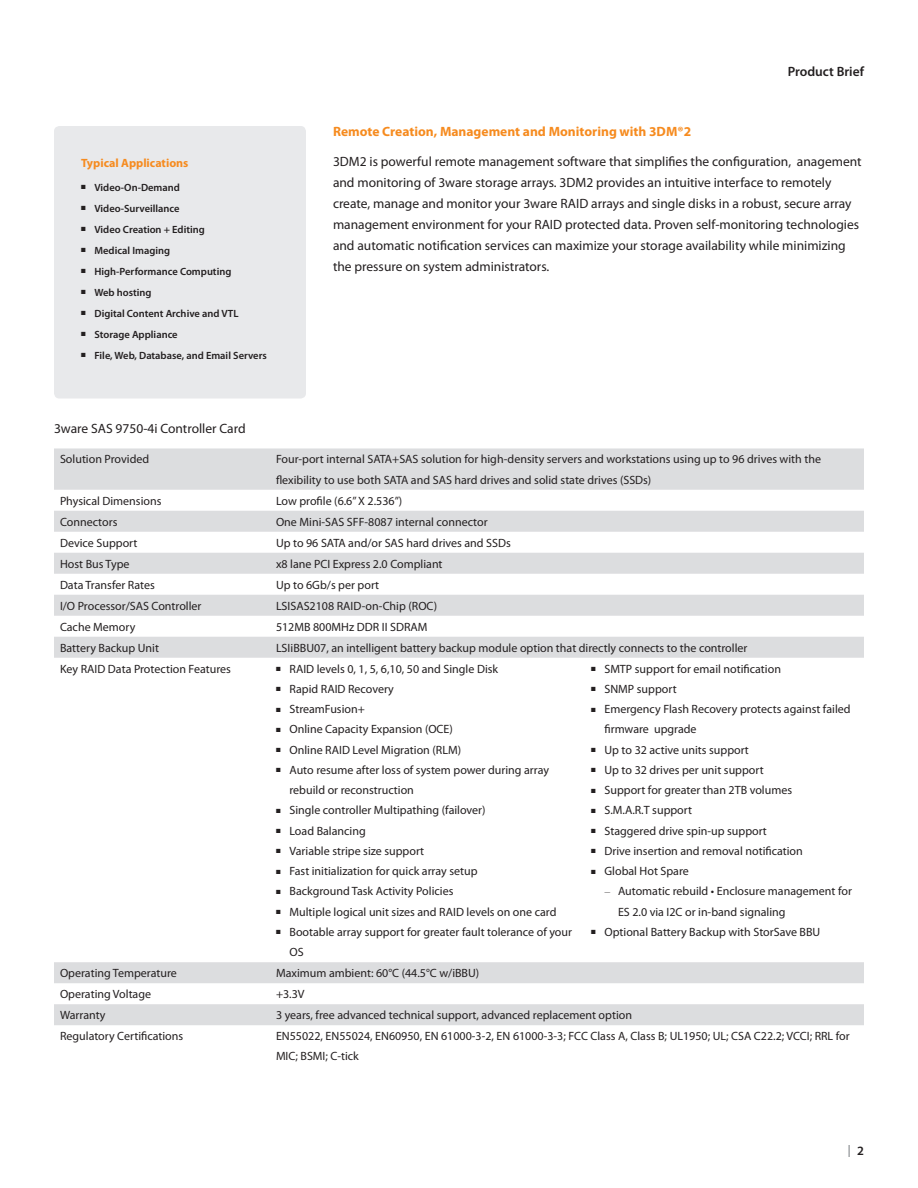
<style>
.page{position:relative;width:918px;height:1188px;background:#fff}
.page>*{position:absolute;margin:0;border:0;box-sizing:border-box;transform-origin:0 0}
.Body_Text_9_14_Reg{font:13.5px/21px "Myriad Pro";color:#231f20}
.Subhead_9_14_Bold_Or{font:700 13.5px "Myriad Pro";color:#f68b1f}
.t1{font:600 13.5px "Myriad Pro";color:#231f20}
.Chart_Body_Text_8_13{font:12px/20.2px "Myriad Pro";color:#231f20}
.Subhead_8_10_Bold{font:700 12px "Myriad Pro";color:#f68b1f}
.Page_Numbers_8_5_Sem{font:12px "Myriad Pro";color:#64696d}
.t2{font:600 10.5px "Myriad Pro";color:#231f20}
.s1{font-size:6px}
.s2{font-weight:600;font-size:12.75px;color:#231f20}
</style>
<div class="page">
<div style="left:54px;top:126px;width:252px;height:273px;background:#e8e9eb;border-radius:5px"></div>
<svg style="left:54px;top:448px;width:810px;height:577px"></svg>
<p class="Subhead_8_10_Bold" style="left:81px;top:155px;width:109px">Typical Applications</p>
<p class="t2" style="left:81px;top:181px;width:100px">■ Video-On-Demand</p>
<p class="t2" style="left:81px;top:202px;width:100px">■ Video-Surveillance</p>
<p class="t2" style="left:81px;top:223px;width:125px">■ Video Creation + Editing</p>
<p class="t2" style="left:81px;top:244px;width:91px">■ Medical Imaging</p>
<p class="t2" style="left:81px;top:265px;width:152px">■ High-Performance Computing</p>
<p class="t2" style="left:81px;top:286px;width:72px">■ Web hosting</p>
<p class="t2" style="left:81px;top:307px;width:159px">■ Digital Content Archive and VTL</p>
<p class="t2" style="left:81px;top:328px;width:98px">■ Storage Appliance</p>
<p class="t2" style="left:81px;top:349px;width:187px">■ File, Web, Database, and Email Servers</p>
<p class="t1" style="left:788px;top:63px;width:78px">Product Brief</p>
<p class="Subhead_9_14_Bold_Or" style="left:333px;top:123px;width:360px">Remote Creation, Management and Monitoring with 3DM®2</p>
<p class="Body_Text_9_14_Reg" style="left:333px;top:151px;width:530px">3DM2 is powerful remote management software that simplifies the configuration, anagement and monitoring of 3ware storage arrays. 3DM2 provides an intuitive interface to remotely create, manage and monitor your 3ware RAID arrays and single disks in a robust, secure array management environment for your RAID protected data. Proven self-monitoring technologies and automatic notification services can maximize your storage availability while minimizing the pressure on system administrators.</p>
<p class="Body_Text_9_14_Reg" style="left:54px;top:418px;width:193px">3ware SAS 9750-4i Controller Card</p>
<p class="Chart_Body_Text_8_13" style="left:60px;top:449px;width:91px">Solution Provided</p>
<p class="Chart_Body_Text_8_13" style="left:276px;top:449px;width:547px">Four-port internal SATA+SAS solution for high-density servers and workstations using up to 96 drives with the flexibility to use both SATA and SAS hard drives and solid state drives (SSDs)</p>
<p class="Chart_Body_Text_8_13" style="left:60px;top:490px;width:103px">Physical Dimensions</p>
<p class="Chart_Body_Text_8_13" style="left:276px;top:490px;width:128px">Low profile (6.6” X 2.536”)</p>
<p class="Chart_Body_Text_8_13" style="left:60px;top:511px;width:59px">Connectors</p>
<p class="Chart_Body_Text_8_13" style="left:276px;top:511px;width:213px">One Mini-SAS SFF-8087 internal connector</p>
<p class="Chart_Body_Text_8_13" style="left:60px;top:532px;width:79px">Device Support</p>
<p class="Chart_Body_Text_8_13" style="left:276px;top:532px;width:236px">Up to 96 SATA and/or SAS hard drives and SSDs</p>
<p class="Chart_Body_Text_8_13" style="left:60px;top:553px;width:71px">Host Bus Type</p>
<p class="Chart_Body_Text_8_13" style="left:276px;top:553px;width:168px">x8 lane PCI Express 2.0 Compliant</p>
<p class="Chart_Body_Text_8_13" style="left:60px;top:574px;width:96px">Data Transfer Rates</p>
<p class="Chart_Body_Text_8_13" style="left:276px;top:574px;width:105px">Up to 6Gb/s per port</p>
<p class="Chart_Body_Text_8_13" style="left:60px;top:595px;width:143px">I/O Processor/SAS Controller</p>
<p class="Chart_Body_Text_8_13" style="left:276px;top:595px;width:163px">LSISAS2108 RAID-on-Chip (ROC)</p>
<p class="Chart_Body_Text_8_13" style="left:60px;top:616px;width:77px">Cache Memory</p>
<p class="Chart_Body_Text_8_13" style="left:276px;top:616px;width:153px">512MB 800MHz DDR II SDRAM</p>
<p class="Chart_Body_Text_8_13" style="left:60px;top:637px;width:101px">Battery Backup Unit</p>
<p class="Chart_Body_Text_8_13" style="left:276px;top:637px;width:473px">LSIiBBU07, an intelligent battery backup module option that directly connects to the controller</p>
<p class="Chart_Body_Text_8_13" style="left:60px;top:658px;width:172px">Key RAID Data Protection Features</p>
<p class="Chart_Body_Text_8_13" style="left:276px;top:658px;width:224px">■ RAID levels 0, 1, 5, 6,10, 50 and Single Disk</p>
<p class="Chart_Body_Text_8_13" style="left:276px;top:679px;width:119px">■ Rapid RAID Recovery</p>
<p class="Chart_Body_Text_8_13" style="left:276px;top:699px;width:90px">■ StreamFusion+</p>
<p class="Chart_Body_Text_8_13" style="left:276px;top:719px;width:178px">■ Online Capacity Expansion (OCE)</p>
<p class="Chart_Body_Text_8_13" style="left:276px;top:739px;width:187px">■ Online RAID Level Migration (RLM)</p>
<p class="Chart_Body_Text_8_13" style="left:290px;top:760px;width:261px;text-indent:-14px">■ Auto resume after loss of system power during array rebuild or reconstruction</p>
<p class="Chart_Body_Text_8_13" style="left:276px;top:800px;width:211px">■ Single controller Multipathing (failover)</p>
<p class="Chart_Body_Text_8_13" style="left:276px;top:820px;width:91px">■ Load Balancing</p>
<p class="Chart_Body_Text_8_13" style="left:276px;top:841px;width:150px">■ Variable stripe size support</p>
<p class="Chart_Body_Text_8_13" style="left:276px;top:861px;width:203px">■ Fast initialization for quick array setup</p>
<p class="Chart_Body_Text_8_13" style="left:276px;top:881px;width:179px">■ Background Task Activity Policies</p>
<p class="Chart_Body_Text_8_13" style="left:276px;top:901px;width:282px">■ Multiple logical unit sizes and RAID levels on one card</p>
<p class="Chart_Body_Text_8_13" style="left:290px;top:922px;width:284px;text-indent:-14px">■ Bootable array support for greater fault tolerance of your<br>OS</p>
<p class="Chart_Body_Text_8_13" style="left:591px;top:658px;width:192px">■ SMTP support for email notification</p>
<p class="Chart_Body_Text_8_13" style="left:591px;top:679px;width:87px">■ SNMP support</p>
<p class="Chart_Body_Text_8_13" style="left:604px;top:699px;width:248px;text-indent:-14px">■ Emergency Flash Recovery protects against failed firmware upgrade</p>
<p class="Chart_Body_Text_8_13" style="left:591px;top:739px;width:159px">■ Up to 32 active units support</p>
<p class="Chart_Body_Text_8_13" style="left:591px;top:760px;width:174px">■ Up to 32 drives per unit support</p>
<p class="Chart_Body_Text_8_13" style="left:591px;top:780px;width:203px">■ Support for greater than 2TB volumes</p>
<p class="Chart_Body_Text_8_13" style="left:591px;top:800px;width:103px">■ S.M.A.R.T support</p>
<p class="Chart_Body_Text_8_13" style="left:591px;top:820px;width:177px">■ Staggered drive spin-up support</p>
<p class="Chart_Body_Text_8_13" style="left:591px;top:841px;width:213px">■ Drive insertion and removal notification</p>
<p class="Chart_Body_Text_8_13" style="left:591px;top:861px;width:99px">■ Global Hot Spare</p>
<p class="Chart_Body_Text_8_13" style="left:618px;top:881px;width:235px;text-indent:-14px"><span class="s1">—</span> Automatic rebuild • Enclosure management for<br>ES 2.0 via I2C or in-band signaling</p>
<p class="Chart_Body_Text_8_13" style="left:591px;top:922px;width:231px">■ Optional Battery Backup with StorSave BBU</p>
<p class="Chart_Body_Text_8_13" style="left:60px;top:963px;width:118px">Operating Temperature</p>
<p class="Chart_Body_Text_8_13" style="left:276px;top:963px;width:205px">Maximum ambient: 60°C (44.5°C w/iBBU)</p>
<p class="Chart_Body_Text_8_13" style="left:60px;top:984px;width:93px">Operating Voltage</p>
<p class="Chart_Body_Text_8_13" style="left:276px;top:984px;width:30px">+3.3V</p>
<p class="Chart_Body_Text_8_13" style="left:60px;top:1005px;width:47px">Warranty</p>
<p class="Chart_Body_Text_8_13" style="left:276px;top:1005px;width:358px">3 years, free advanced technical support, advanced replacement option</p>
<p class="Chart_Body_Text_8_13" style="left:60px;top:1026px;width:125px">Regulatory Certifications</p>
<p class="Chart_Body_Text_8_13" style="left:276px;top:1026px;width:575px">EN55022, EN55024, EN60950, EN 61000-3-2, EN 61000-3-3; FCC Class A, Class B; UL1950; UL; CSA C22.2; VCCI; RRL for<br>MIC; BSMI; C-tick</p>
<p class="Page_Numbers_8_5_Sem" style="left:848px;top:1143px;width:18px">| <span class="s2">2</span></p>
</div>
